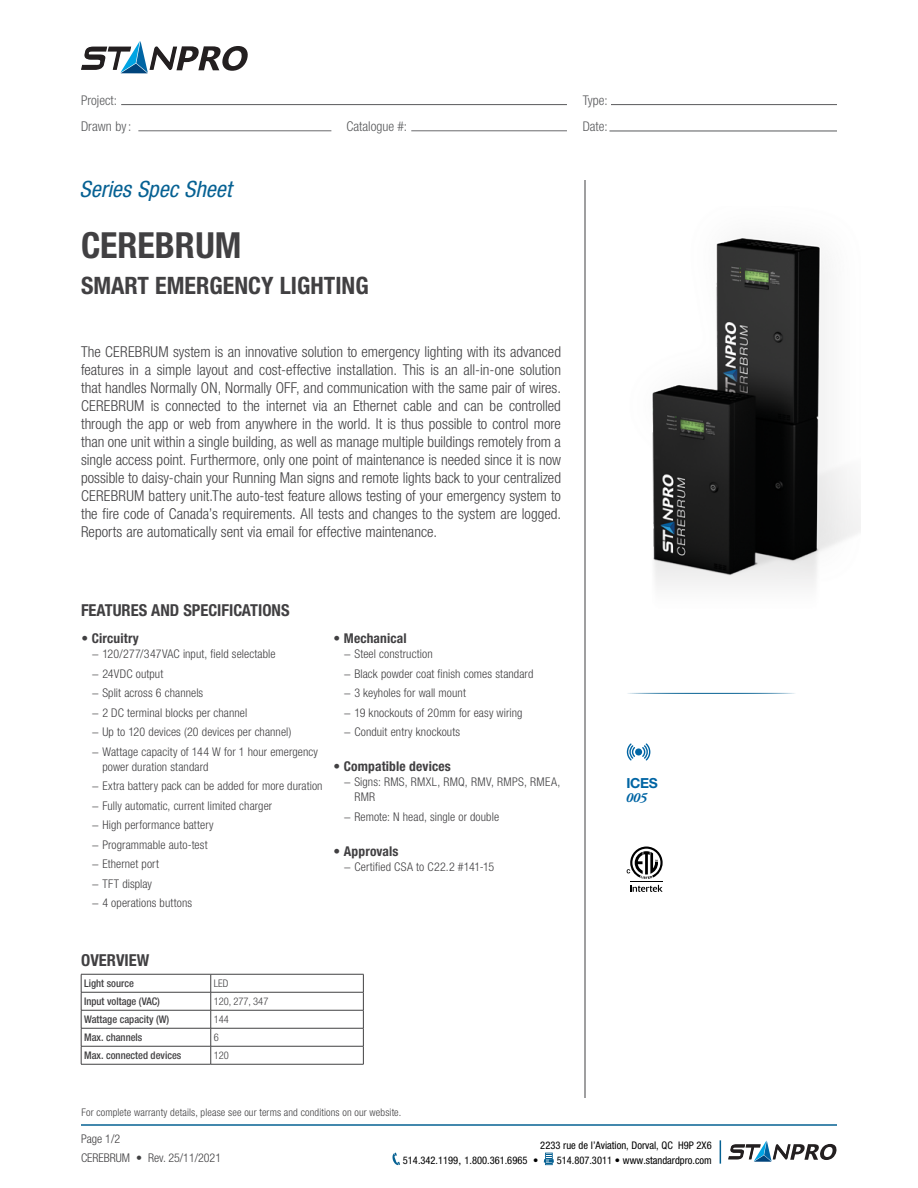
<style>
.page{position:relative;width:918px;height:1188px;background:#fff}
.page>*{position:absolute;margin:0;border:0;box-sizing:border-box;transform-origin:0 0}
.t1{font:700 condensed 36px "Helvetica Neue";color:#414042}
.t2{font:700 condensed 24px "Helvetica Neue";color:#414042}
.t3{font:italic condensed 22.5px "Helvetica Neue";color:#066193}
.t4{font:700 condensed 16.5px "Helvetica Neue";color:#414042}
.t5{font:300 condensed 15px/18px "Helvetica Neue";color:#414042;text-align:justify}
.t6{font:700 13.95px "Helvetica Neue";color:#0065a4}
.t7{font:italic 700 13.95px "Adobe Garamond Pro";color:#0065a4}
.t8{font:700 condensed 13.5px "Helvetica Neue";letter-spacing:.01em;color:#414042}
.t9{font:300 condensed 13.5px "Helvetica Neue";color:#58595b}
.t10{font:300 condensed 13.35px "Helvetica Neue";color:#58595b}
.t11{font:300 condensed 12px/19.5px "Helvetica Neue";letter-spacing:.01em;color:#414042}
.t12{font:300 condensed 12px/15px "Helvetica Neue";letter-spacing:.03em;color:#414042}
.t13{font:condensed 10.5px "Helvetica Neue";color:#000}
.t14{font:300 condensed 10.5px "Helvetica Neue";letter-spacing:.01em;color:#414042}
.t15{font:500 condensed 10.5px "Helvetica Neue";color:#414042}
.s1{font-size:13.35px}
.s2{font-stretch:normal}
</style>
<div class="page">
<img style="left:652px;top:238px;width:208px;height:349px">
<hr style="left:81px;top:992px;width:130px;height:1px;background:#414042">
<hr style="left:211px;top:992px;width:153px;height:1px;background:#414042">
<hr style="left:81px;top:1010px;width:130px;height:1px;background:#414042">
<hr style="left:211px;top:1010px;width:153px;height:1px;background:#414042">
<hr style="left:81px;top:1028px;width:130px;height:1px;background:#414042">
<hr style="left:211px;top:1028px;width:153px;height:1px;background:#414042">
<hr style="left:81px;top:1046px;width:130px;height:1px;background:#414042">
<hr style="left:211px;top:1046px;width:153px;height:1px;background:#414042">
<hr style="left:81px;top:1064px;width:130px;height:1px;background:#414042">
<hr style="left:211px;top:1064px;width:153px;height:1px;background:#414042">
<hr style="left:211px;top:974px;width:153px;height:1px;background:#414042">
<svg style="left:363px;top:974px;width:1px;height:90px"></svg>
<hr style="left:81px;top:974px;width:130px;height:1px;background:#414042">
<svg style="left:81px;top:974px;width:1px;height:90px"></svg>
<svg style="left:210px;top:974px;width:1px;height:90px"></svg>
<svg style="left:627px;top:743px;width:23px;height:18px"></svg>
<svg style="left:630px;top:885px;width:33px;height:7px"></svg>
<hr style="left:630px;top:881px;width:33px;height:1px;background:#000">
<svg style="left:627px;top:847px;width:36px;height:32px"></svg>
<hr style="left:81px;top:1124px;width:756px;height:2px;background:#066193">
<svg style="left:392px;top:1153px;width:8px;height:12px"></svg>
<svg style="left:544px;top:1153px;width:10px;height:12px"></svg>
<svg style="left:720px;top:1140px;width:1px;height:24px"></svg>
<hr style="left:585px;top:180px;width:1px;height:918px;background:#414042">
<hr style="left:627px;top:693px;width:169px;height:1px;background:#066193">
<svg style="left:81px;top:41px;width:167px;height:32px"></svg>
<svg style="left:728px;top:1141px;width:109px;height:21px"></svg>
<hr style="left:121px;top:104px;width:446px;height:1px;background:#58595b">
<hr style="left:611px;top:104px;width:226px;height:1px;background:#58595b">
<hr style="left:610px;top:131px;width:227px;height:1px;background:#58595b">
<hr style="left:411px;top:131px;width:156px;height:1px;background:#696a6d">
<hr style="left:138px;top:131px;width:193px;height:1px;background:#696a6d">
<p class="t10" style="left:81px;top:92px;width:37px">Project:</p>
<p class="t10" style="left:583px;top:92px;width:27px">Type:</p>
<p class="t9" style="left:81px;top:118px;width:52px">Drawn by<span class="s1">:</span></p>
<p class="t9" style="left:346px;top:119px;width:62px">Catalogue #:</p>
<p class="t10" style="left:583px;top:119px;width:27px">Date:</p>
<h3 class="t3" style="left:80px;top:176px;width:154px">Series Spec Sheet</h3>
<h1 class="t1" style="left:81px;top:224px;width:162px">CEREBRUM</h1>
<h2 class="t2" style="left:81px;top:271px;width:289px">SMART EMERGENCY LIGHTING</h2>
<p class="t5" style="left:81px;top:343px;width:482px">The CEREBRUM system is an innovative solution to emergency lighting with its advanced features in a simple layout and cost-effective installation. This is an all-in-one solution that handles Normally ON, Normally OFF, and communication with the same pair of wires.<br>CEREBRUM is connected to the internet via an Ethernet cable and can be controlled through the app or web from anywhere in the world. It is thus possible to control more than one unit within a single building, as well as manage multiple buildings remotely from a single access point. Furthermore, only one point of maintenance is needed since it is now possible to daisy-chain your Running Man signs and remote lights back to your centralized CEREBRUM battery unit.The auto-test feature allows testing of your emergency system to the fire code of Canada’s requirements. All tests and changes to the system are logged.<br>Reports are automatically sent via email for effective maintenance.</p>
<p class="t4" style="left:81px;top:600px;width:210px">FEATURES AND SPECIFICATIONS</p>
<p class="t8" style="left:81px;top:630px;width:59px">• Circuitry</p>
<p class="t11" style="left:92px;top:644px;width:228px">− 120/277/347VAC input, field selectable<br>− 24VDC output<br>− Split across 6 channels<br>− 2 DC terminal blocks per channel<br>− Up to 120 devices (20 devices per channel)<br>− Wattage capacity of 144 W for 1 hour emergency</p>
<p class="t11" style="left:92px;top:757px;width:232px;text-indent:10px">power duration standard<br>− Extra battery pack can be added for more duration − Fully automatic, current limited charger<br>− High performance battery<br>− Programmable auto-test<br>− Ethernet port<br>− TFT display<br>− 4 operations buttons</p>
<p class="t8" style="left:333px;top:630px;width:75px">• Mechanical</p>
<p class="t11" style="left:344px;top:644px;width:191px">− Steel construction<br>− Black powder coat finish comes standard − 3 keyholes for wall mount<br>− 19 knockouts of 20mm for easy wiring<br>− Conduit entry knockouts</p>
<p class="t8" style="left:333px;top:758px;width:119px">• Compatible devices</p>
<p class="t12" style="left:354px;top:774px;width:208px;text-indent:-10px">− Signs: RMS, RMXL, RMQ, RMV, RMPS, RMEA,<br>RMR</p>
<p class="t11" style="left:344px;top:807px;width:157px">− Remote: N head, single or double</p>
<p class="t8" style="left:333px;top:843px;width:67px">• Approvals</p>
<p class="t11" style="left:344px;top:857px;width:152px">− Certified CSA to C22.2 #141-15</p>
<p class="t4" style="left:81px;top:950px;width:70px">OVERVIEW</p>
<p class="t15" style="left:84px;top:977px;width:51px">Light source</p>
<p class="t14" style="left:214px;top:977px;width:16px">LED</p>
<p class="t15" style="left:84px;top:995px;width:77px">Input voltage (VAC)</p>
<p class="t14" style="left:214px;top:995px;width:56px">120, 277, 347</p>
<p class="t15" style="left:84px;top:1013px;width:87px">Wattage capacity (W)</p>
<p class="t14" style="left:214px;top:1013px;width:17px">144</p>
<p class="t15" style="left:84px;top:1031px;width:60px">Max. channels</p>
<p class="t14" style="left:214px;top:1031px;width:7px">6</p>
<p class="t15" style="left:84px;top:1049px;width:99px">Max. connected devices</p>
<p class="t14" style="left:214px;top:1049px;width:17px">120</p>
<p class="t6" style="left:626px;top:774px;width:33px">ICES</p>
<p class="t7" style="left:626px;top:789px;width:23px">005</p>
<p class="t14" style="left:81px;top:1106px;width:321px">For complete warranty details, please see our terms and conditions on our website.</p>
<p class="t11" style="left:81px;top:1130px;width:142px;line-height:18.3px">Page 1/2<br>CEREBRUM • Rev. 25/11/2021</p>
<p class="t13" style="left:540px;top:1139px;width:173px">2233 rue de l’Aviation, Dorval, QC H9P 2X6</p>
<p class="t13" style="left:403px;top:1154px;width:137px">514.342.1199<span class="s2">,</span> 1.800.361.6965 •</p>
<p class="t13" style="left:557px;top:1154px;width:157px">514.807.3011 • www.standardpro.com</p>
</div>
